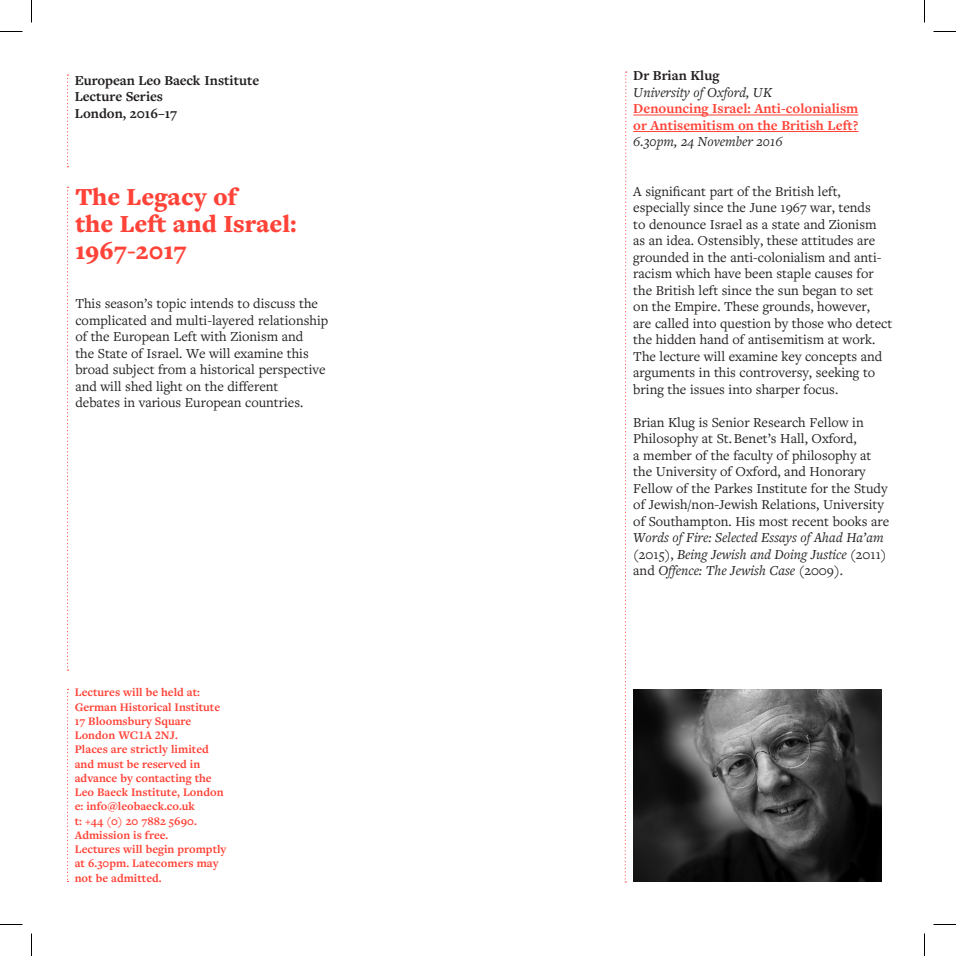
<style>
.page{position:relative;width:956px;height:956px;background:#fff}
.page>*{position:absolute;margin:0;border:0;box-sizing:border-box;transform-origin:0 0}
.t1{font:900 25.5px/27px "Freight Text";color:#ff4338}
.t2{font:14.25px/16.5px "Freight Text";color:#231f20}
.t3{font:700 14.25px/16.5px "Freight Text";color:#ff4338}
.t4{font:700 14.25px "Freight Text";color:#231f20}
.t5{font:italic 14.25px "Freight Text";color:#231f20}
.t6{font:700 12px/14.2px "Freight Text";color:#ff4338}
.t7{font:12px "Freight Text Bold SC";color:#ff4338}
.s1{font-family:"Freight Text";font-weight:700}
.s2{font-style:italic}
</style>
<div class="page">
<svg style="left:624px;top:72px;width:3px;height:810px"></svg>
<img style="left:633px;top:689px;width:249px;height:193px">
<svg style="left:67px;top:187px;width:2px;height:484px"></svg>
<svg style="left:67px;top:75px;width:2px;height:92px"></svg>
<hr style="left:633px;top:115px;width:225px;height:1px;background:#ff4338">
<hr style="left:633px;top:131px;width:225px;height:1px;background:#ff4338">
<svg style="left:67px;top:689px;width:2px;height:193px"></svg>
<svg style="left:0;top:31px;width:22px;height:1px"></svg>
<svg style="left:933px;top:31px;width:23px;height:1px"></svg>
<svg style="left:0;top:924px;width:22px;height:1px"></svg>
<svg style="left:933px;top:924px;width:23px;height:1px"></svg>
<svg style="left:31px;top:0;width:1px;height:22px"></svg>
<svg style="left:31px;top:933px;width:1px;height:23px"></svg>
<svg style="left:924px;top:0;width:1px;height:22px"></svg>
<svg style="left:924px;top:933px;width:1px;height:23px"></svg>
<p class="t4" style="left:75px;top:71px;width:186px">European Leo Baeck Institute</p>
<p class="t4" style="left:75px;top:87px;width:90px">Lecture Series</p>
<p class="t4" style="left:75px;top:104px;width:104px">London, 2016–17</p>
<p class="t1" style="left:75px;top:182px;width:222px">The Legacy of<br>the Left and Israel:</p>
<p class="t1" style="left:75px;top:236px;width:113px">1967-2017</p>
<p class="t2" style="left:75px;top:295px;width:254px">This season’s topic intends to discuss the complicated and multi-layered relationship of the European Left with Zionism and<br>the State of Israel. We will examine this broad subject from a historical perspective and will shed light on the different<br>debates in various European countries.</p>
<p class="t6" style="left:75px;top:685px;width:127px">Lectures will be held at:</p>
<p class="t6" style="left:75px;top:699px;width:147px">German Historical Institute<br>17 Bloomsbury Square</p>
<p class="t7" style="left:75px;top:727px;width:105px"><span class="s1">London</span> WC1A 2NJ.</p>
<p class="t6" style="left:75px;top:742px;width:150px">Places are strictly limited and must be reserved in advance by contacting the<br>Leo Baeck Institute, London e: info@leobaeck.co.uk<br>t: +44 (0) 20 7882 5690.</p>
<p class="t6" style="left:75px;top:827px;width:153px">Admission is free.<br>Lectures will begin promptly at 6.30pm. Latecomers may not be admitted.</p>
<p class="t4" style="left:633px;top:66px;width:88px">Dr Brian Klug</p>
<p class="t5" style="left:633px;top:83px;width:140px">University of Oxford, UK</p>
<p class="t3" style="left:633px;top:100px;width:227px">Denouncing Israel: Anti-colonialism or Antisemitism on the British Left?</p>
<p class="t5" style="left:633px;top:132px;width:151px">6.30pm, 24 November 2016</p>
<p class="t2" style="left:633px;top:182px;width:261px">A significant part of the British left, especially since the June 1967 war, tends<br>to denounce Israel as a state and Zionism<br>as an idea. Ostensibly, these attitudes are grounded in the anti-colonialism and anti&shy;racism which have been staple causes for the British left since the sun began to set<br>on the Empire. These grounds, however,<br>are called into question by those who detect the hidden hand of antisemitism at work.<br>The lecture will examine key concepts and arguments in this controversy, seeking to bring the issues into sharper focus.</p>
<p class="t2" style="left:633px;top:413px;width:257px">Brian Klug is Senior Research Fellow in Philosophy at St. Benet’s Hall, Oxford,<br>a member of the faculty of philosophy at the University of Oxford, and Honorary Fellow of the Parkes Institute for the Study of Jewish/non-Jewish Relations, University of Southampton. His most recent books are <span class="s2">Words of Fire: Selected Essays of Ahad Ha’am </span>(2015), <span class="s2">Being Jewish and Doing Justice</span> (2011) and <span class="s2">Offence: The Jewish Case</span> (2009).</p>
</div>
